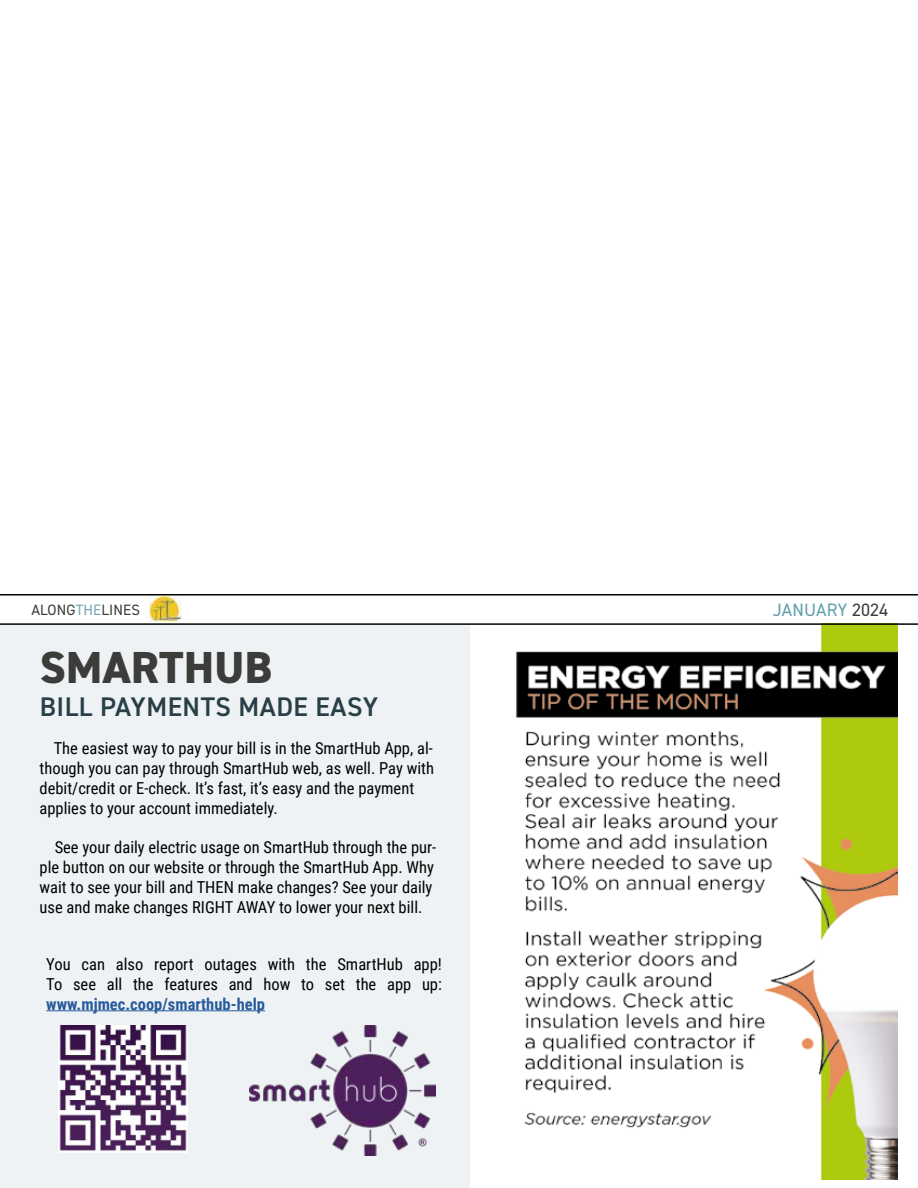
<style>
.page{position:relative;width:918px;height:1188px;background:#fff}
.page>*{position:absolute;margin:0;border:0;box-sizing:border-box;transform-origin:0 0}
.t1{font:800 45px "DIN2014";letter-spacing:.01em;color:#3c3c3b}
.t2{font:600 27px "DIN2014";letter-spacing:.02em;color:#293f48}
.t3{font:18px "DIN2014";color:#629eac}
.t4{font:16.5px/19.8px "Roboto Condensed";color:#000}
.t5{font:700 16.5px "Roboto Condensed";color:#275b9b}
.t6{font:15px "DIN2014";letter-spacing:.01em;color:#3c3c3b}
.s1{color:#75a7b4}
.s2{color:#3c3c3b}
</style>
<div class="page">
<div style="left:0;top:625px;width:470px;height:563px;background:#eef2f4"></div>
<img style="left:516px;top:625px;width:381px;height:555px">
<hr style="left:46px;top:1010px;width:219px;height:1px;background:#275b9b">
<img style="left:249px;top:1025px;width:186px;height:131px">
<img style="left:59px;top:1025px;width:129px;height:127px">
<img style="left:150px;top:596px;width:32px;height:26px">
<hr style="left:0;top:594px;width:918px;height:2px;background:#000">
<hr style="left:0;top:623px;width:918px;height:2px;background:#000">
<p class="t6" style="left:31px;top:600px;width:110px">ALONG<span class="s1">THE</span>LINES</p>
<p class="t3" style="left:773px;top:598px;width:117px">JANUARY <span class="s2">2024</span></p>
<h1 class="t1" style="left:40px;top:638px;width:234px">SMARTHUB</h1>
<h2 class="t2" style="left:40px;top:689px;width:340px">BILL PAYMENTS MADE EASY</h2>
<p class="t4" style="left:40px;top:738px;width:396px;text-indent:14px">The easiest way to pay your bill is in the SmartHub App, al&shy;though you can pay through SmartHub web, as well. Pay with debit/credit or E-check. It’s fast, it’s easy and the payment applies to your account immediately.</p>
<p class="t4" style="left:40px;top:837px;width:398px;text-indent:15px">See your daily electric usage on SmartHub through the pur&shy;ple button on our website or through the SmartHub App. Why wait to see your bill and THEN make changes? See your daily use and make changes RIGHT AWAY to lower your next bill.</p>
<p class="t4" style="left:46px;top:954px;width:397px">You can also report outages with the SmartHub app!<br>To see all the features and how to set the app up:</p>
<p class="t5" style="left:46px;top:992px;width:220px">www.mjmec.coop/smarthub-help</p>
</div>
